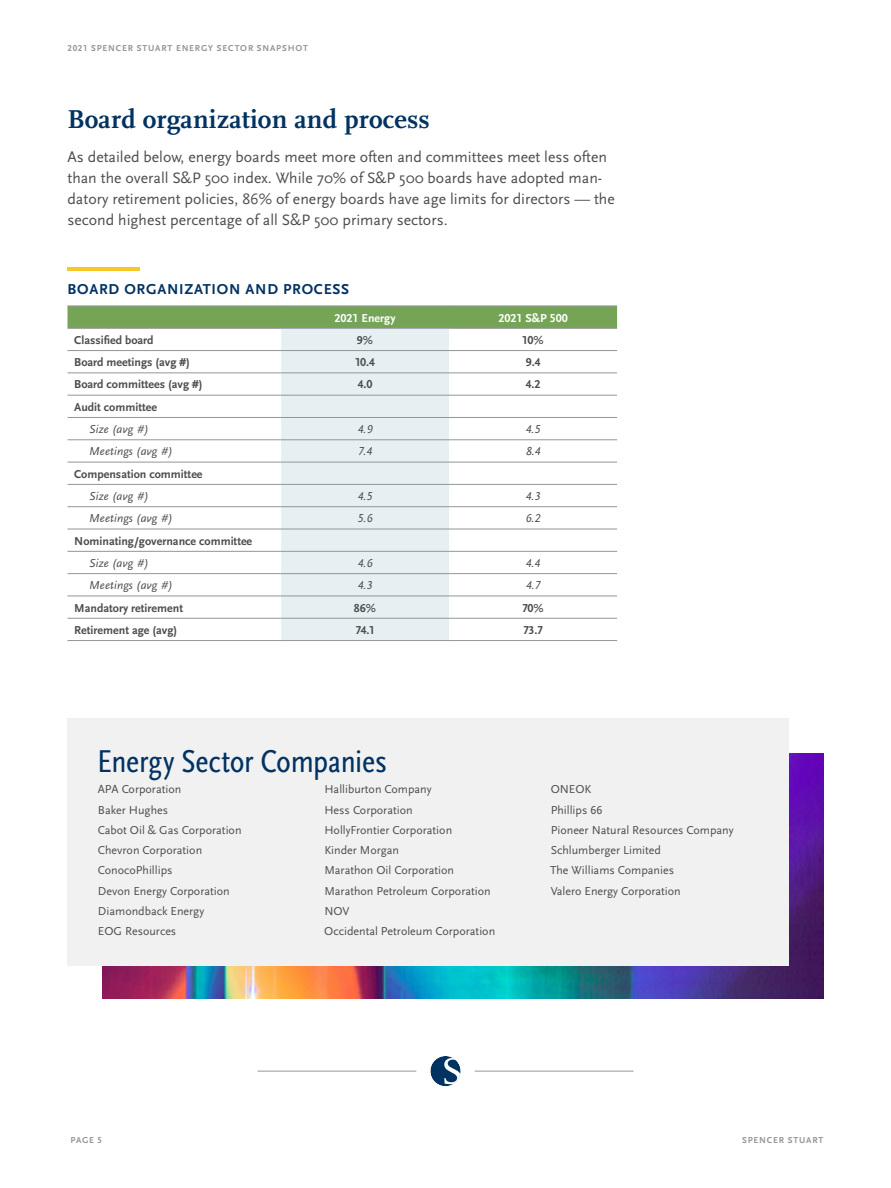
<style>
.page{position:relative;width:891px;height:1188px;background:#fff}
.page>*{position:absolute;margin:0;border:0;box-sizing:border-box;transform-origin:0 0}
.t1{font:700 43.2px "Scala Sans Pro";color:#fac826;scale:1.67 1}
.t2{font:condensed 33px "Scala Sans Pro";letter-spacing:-.01em;color:#003262}
.t3{font:700 27px "Scala Pro";letter-spacing:.005em;color:#003262}
.t4{font:15.75px/21px "Scala Sans Pro";color:#4d4d4f}
.t5{font:700 15px "Scala Sans Pro";letter-spacing:.05em;color:#003262}
.t6{font:12px/20.2px "Scala Sans Pro";color:#4d4d4f}
.t7{font:700 12px "Scala Sans Pro";color:#4d4d4f}
.t8{font:italic 12px "Scala Sans Pro";letter-spacing:.01em;color:#4d4d4f}
.t9{font:700 12px "Scala Sans Pro";color:#fff}
.t10{font:700 9px "Scala Sans Pro";letter-spacing:.09em;color:#939598}
</style>
<div class="page">
<svg style="left:430px;top:1056px;width:31px;height:30px"></svg>
<hr style="left:258px;top:1071px;width:158px;height:1px;background:#939598">
<hr style="left:475px;top:1071px;width:158px;height:1px;background:#939598">
<img style="left:102px;top:753px;width:721px;height:246px">
<div style="left:68px;top:718px;width:721px;height:248px;background:#f1f1f2"></div>
<div style="left:68px;top:307px;width:549px;height:21px;background:#75a457"></div>
<div style="left:281px;top:329px;width:168px;height:311px;background:#e6f0f3"></div>
<hr style="left:68px;top:328px;width:213px;height:1px;background:#939598">
<hr style="left:449px;top:328px;width:168px;height:1px;background:#939598">
<hr style="left:68px;top:350px;width:213px;height:1px;background:#939598">
<hr style="left:281px;top:350px;width:168px;height:1px;background:#939598">
<hr style="left:449px;top:350px;width:168px;height:1px;background:#939598">
<hr style="left:68px;top:372px;width:213px;height:1px;background:#939598">
<hr style="left:281px;top:372px;width:168px;height:1px;background:#939598">
<hr style="left:449px;top:372px;width:168px;height:1px;background:#939598">
<hr style="left:68px;top:395px;width:213px;height:1px;background:#939598">
<hr style="left:281px;top:395px;width:168px;height:1px;background:#939598">
<hr style="left:449px;top:395px;width:168px;height:1px;background:#939598">
<hr style="left:68px;top:417px;width:213px;height:1px;background:#939598">
<hr style="left:281px;top:417px;width:168px;height:1px;background:#939598">
<hr style="left:449px;top:417px;width:168px;height:1px;background:#939598">
<hr style="left:68px;top:439px;width:213px;height:1px;background:#939598">
<hr style="left:281px;top:439px;width:168px;height:1px;background:#939598">
<hr style="left:449px;top:439px;width:168px;height:1px;background:#939598">
<hr style="left:68px;top:462px;width:213px;height:1px;background:#939598">
<hr style="left:281px;top:462px;width:168px;height:1px;background:#939598">
<hr style="left:449px;top:462px;width:168px;height:1px;background:#939598">
<hr style="left:68px;top:484px;width:213px;height:1px;background:#939598">
<hr style="left:281px;top:484px;width:168px;height:1px;background:#939598">
<hr style="left:449px;top:484px;width:168px;height:1px;background:#939598">
<hr style="left:68px;top:506px;width:213px;height:1px;background:#939598">
<hr style="left:449px;top:506px;width:168px;height:1px;background:#939598">
<hr style="left:68px;top:529px;width:213px;height:1px;background:#939598">
<hr style="left:281px;top:529px;width:168px;height:1px;background:#939598">
<hr style="left:449px;top:529px;width:168px;height:1px;background:#939598">
<hr style="left:68px;top:551px;width:213px;height:1px;background:#939598">
<hr style="left:281px;top:551px;width:168px;height:1px;background:#939598">
<hr style="left:449px;top:551px;width:168px;height:1px;background:#939598">
<hr style="left:68px;top:573px;width:213px;height:1px;background:#939598">
<hr style="left:281px;top:573px;width:168px;height:1px;background:#939598">
<hr style="left:449px;top:573px;width:168px;height:1px;background:#939598">
<hr style="left:68px;top:596px;width:213px;height:1px;background:#939598">
<hr style="left:281px;top:596px;width:168px;height:1px;background:#939598">
<hr style="left:449px;top:596px;width:168px;height:1px;background:#939598">
<hr style="left:68px;top:618px;width:213px;height:1px;background:#939598">
<hr style="left:281px;top:618px;width:168px;height:1px;background:#939598">
<hr style="left:449px;top:618px;width:168px;height:1px;background:#939598">
<hr style="left:68px;top:640px;width:213px;height:1px;background:#939598">
<hr style="left:449px;top:640px;width:168px;height:1px;background:#939598">
<hr style="left:68px;top:306px;width:213px;height:1px;background:#939598">
<hr style="left:281px;top:306px;width:168px;height:1px;background:#939598">
<hr style="left:449px;top:306px;width:168px;height:1px;background:#939598">
<hr style="left:281px;top:328px;width:168px;height:1px;background:#939598">
<hr style="left:281px;top:506px;width:168px;height:1px;background:#939598">
<hr style="left:281px;top:640px;width:168px;height:1px;background:#939598">
<p class="t10" style="left:68px;top:43px;width:37px">2021 Spencer</p>
<p class="t10" style="left:137px;top:43px;width:13px">Stuart</p>
<p class="t10" style="left:176px;top:43px;width:13px">Energy</p>
<p class="t10" style="left:217px;top:43px;width:13px">Sector</p>
<p class="t10" style="left:257px;top:43px;width:13px">Snaps</p>
<p class="t10" style="left:288px;top:43px;width:15px">hot</p>
<h3 class="t3" style="left:68px;top:103px;width:364px">Board organization and process</h3>
<p class="t4" style="left:68px;top:146px;width:549px">As detailed below, energy boards meet more often and committees meet less often than the overall S&amp;P 500 index. While 70% of S&amp;P 500 boards have adopted man&shy;datory retirement policies, 86% of energy boards have age limits for directors — the second highest percentage of all S&amp;P 500 primary sectors.</p>
<h1 class="t1" style="left:68px;top:244px;width:45px">—</h1>
<p class="t5" style="left:68px;top:280px;width:283px">BOARD ORGANIZATION AND PROCESS</p>
<p class="t9" style="left:335px;top:311px;width:62px">2021 Energy</p>
<p class="t9" style="left:498px;top:311px;width:71px">2021 S&amp;P 500</p>
<p class="t7" style="left:74px;top:333px;width:81px">Classified board</p>
<p class="t7" style="left:357px;top:333px;width:18px">9%</p>
<p class="t7" style="left:523px;top:333px;width:23px">10%</p>
<p class="t7" style="left:74px;top:355px;width:117px">Board meetings (avg #)</p>
<p class="t7" style="left:355px;top:355px;width:21px">10.4</p>
<p class="t7" style="left:526px;top:355px;width:16px">9.4</p>
<p class="t7" style="left:74px;top:377px;width:130px">Board committees (avg #)</p>
<p class="t7" style="left:358px;top:377px;width:16px">4.0</p>
<p class="t7" style="left:526px;top:377px;width:16px">4.2</p>
<p class="t7" style="left:74px;top:400px;width:84px">Audit committee</p>
<p class="t8" style="left:89px;top:422px;width:61px">Size (avg #)</p>
<p class="t8" style="left:358px;top:422px;width:16px">4.9</p>
<p class="t8" style="left:526px;top:422px;width:16px">4.5</p>
<p class="t8" style="left:89px;top:444px;width:85px">Meetings (avg #)</p>
<p class="t8" style="left:358px;top:444px;width:16px">7.4</p>
<p class="t8" style="left:526px;top:444px;width:16px">8.4</p>
<p class="t7" style="left:74px;top:467px;width:130px">Compensation committee</p>
<p class="t8" style="left:89px;top:489px;width:61px">Size (avg #)</p>
<p class="t8" style="left:358px;top:489px;width:16px">4.5</p>
<p class="t8" style="left:526px;top:489px;width:16px">4.3</p>
<p class="t8" style="left:89px;top:511px;width:85px">Meetings (avg #)</p>
<p class="t8" style="left:358px;top:511px;width:17px">5.6</p>
<p class="t8" style="left:526px;top:511px;width:17px">6.2</p>
<p class="t7" style="left:74px;top:534px;width:180px">Nominating/governance committee</p>
<p class="t8" style="left:89px;top:556px;width:61px">Size (avg #)</p>
<p class="t8" style="left:358px;top:556px;width:16px">4.6</p>
<p class="t8" style="left:526px;top:556px;width:16px">4.4</p>
<p class="t8" style="left:89px;top:578px;width:85px">Meetings (avg #)</p>
<p class="t8" style="left:358px;top:578px;width:16px">4.3</p>
<p class="t8" style="left:526px;top:578px;width:16px">4.7</p>
<p class="t7" style="left:74px;top:601px;width:110px">Mandatory retirement</p>
<p class="t7" style="left:354px;top:601px;width:24px">86%</p>
<p class="t7" style="left:522px;top:601px;width:23px">70%</p>
<p class="t7" style="left:74px;top:623px;width:104px">Retirement age (avg)</p>
<p class="t7" style="left:356px;top:623px;width:20px">74.1</p>
<p class="t7" style="left:523px;top:623px;width:21px">73.7</p>
<h2 class="t2" style="left:97px;top:742px;width:291px">Energy Sector Companies</h2>
<p class="t6" style="left:98px;top:779px;width:145px">APA Corporation<br>Baker Hughes<br>Cabot Oil &amp; Gas Corporation<br>Chevron Corporation<br>ConocoPhillips<br>Devon Energy Corporation<br>Diamondback Energy<br>EOG Resources</p>
<p class="t6" style="left:324px;top:779px;width:172px">Halliburton Company<br>Hess Corporation<br>HollyFrontier Corporation<br>Kinder Morgan<br>Marathon Oil Corporation<br>Marathon Petroleum Corporation<br>NOV<br>Occidental Petroleum Corporation</p>
<p class="t6" style="left:550px;top:779px;width:185px">ONEOK<br>Phillips 66<br>Pioneer Natural Resources Company<br>Schlumberger Limited<br>The Williams Companies<br>Valero Energy Corporation</p>
<p class="t10" style="left:70px;top:1135px;width:33px">PAGE 5</p>
<p class="t10" style="left:742px;top:1135px;width:83px">SPENCER STUART</p>
</div>
